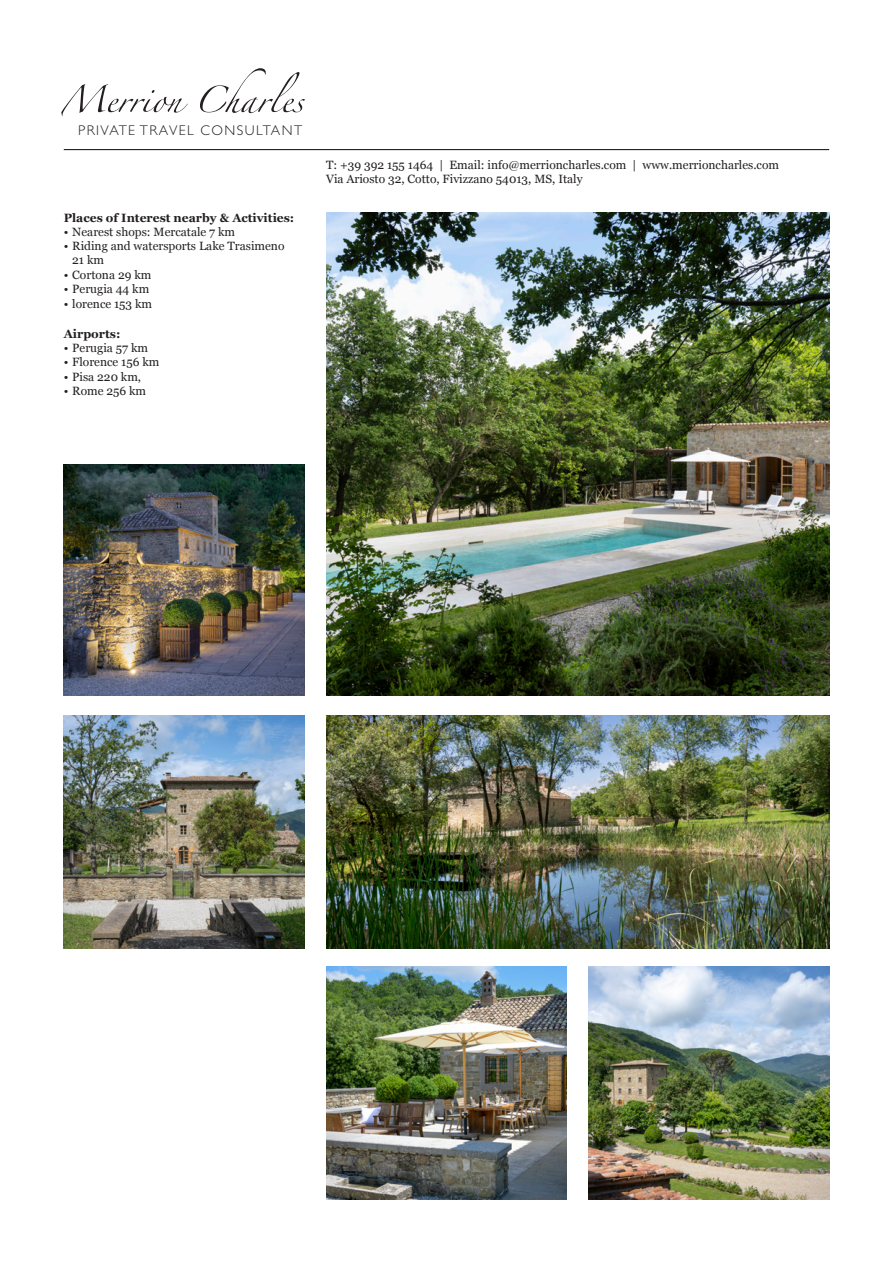
<style>
.page{position:relative;width:893px;height:1263px;background:#fff}
.page>*{position:absolute;margin:0;border:0;box-sizing:border-box;transform-origin:0 0}
.t1{font:300 14.1px "Gill Sans";letter-spacing:.1em;color:#231f20}
.t2{font:12px/14.4px "Georgia";color:#231f20}
.Sub-heads{font:700 12px "Georgia";color:#231f20}
</style>
<div class="page">
<svg style="left:61px;top:84px;width:127px;height:32px"></svg>
<svg style="left:200px;top:68px;width:105px;height:45px"></svg>
<hr style="left:64px;top:149px;width:765px;height:1px;background:#231f20">
<img style="left:326px;top:213px;width:503px;height:483px">
<img style="left:326px;top:716px;width:503px;height:232px">
<img style="left:64px;top:716px;width:241px;height:232px">
<img style="left:64px;top:464px;width:241px;height:232px">
<img style="left:326px;top:967px;width:241px;height:232px">
<img style="left:588px;top:967px;width:241px;height:232px">
<p class="t1" style="left:78px;top:122px;width:226px">PRIVATE TRAVEL CONSULTANT</p>
<p class="Sub-heads" style="left:64px;top:208px;width:232px">Places of Interest nearby &amp; Activities:</p>
<p class="t2" style="left:64px;top:224px;width:173px">• Nearest shops: Mercatale 7 km</p>
<p class="t2" style="left:72px;top:238px;width:214px;text-indent:-9px">• Riding and watersports Lake Trasimeno<br>21 km</p>
<p class="t2" style="left:64px;top:267px;width:89px">• Cortona 29 km</p>
<p class="t2" style="left:64px;top:281px;width:87px">• Perugia 44 km</p>
<p class="t2" style="left:64px;top:296px;width:90px">• lorence 153 km</p>
<p class="Sub-heads" style="left:64px;top:325px;width:58px">Airports:</p>
<p class="t2" style="left:64px;top:340px;width:86px">• Perugia 57 km</p>
<p class="t2" style="left:64px;top:355px;width:97px">• Florence 156 km</p>
<p class="t2" style="left:64px;top:369px;width:79px">• Pisa 220 km,</p>
<p class="t2" style="left:64px;top:383px;width:84px">• Rome 256 km</p>
<p class="t2" style="left:326px;top:157px;width:455px">T: +39 392 155 1464 | Email: info@merrioncharles.com | www.merrioncharles.com<br>Via Ariosto 32, Cotto, Fivizzano 54013, MS, Italy</p>
</div>
